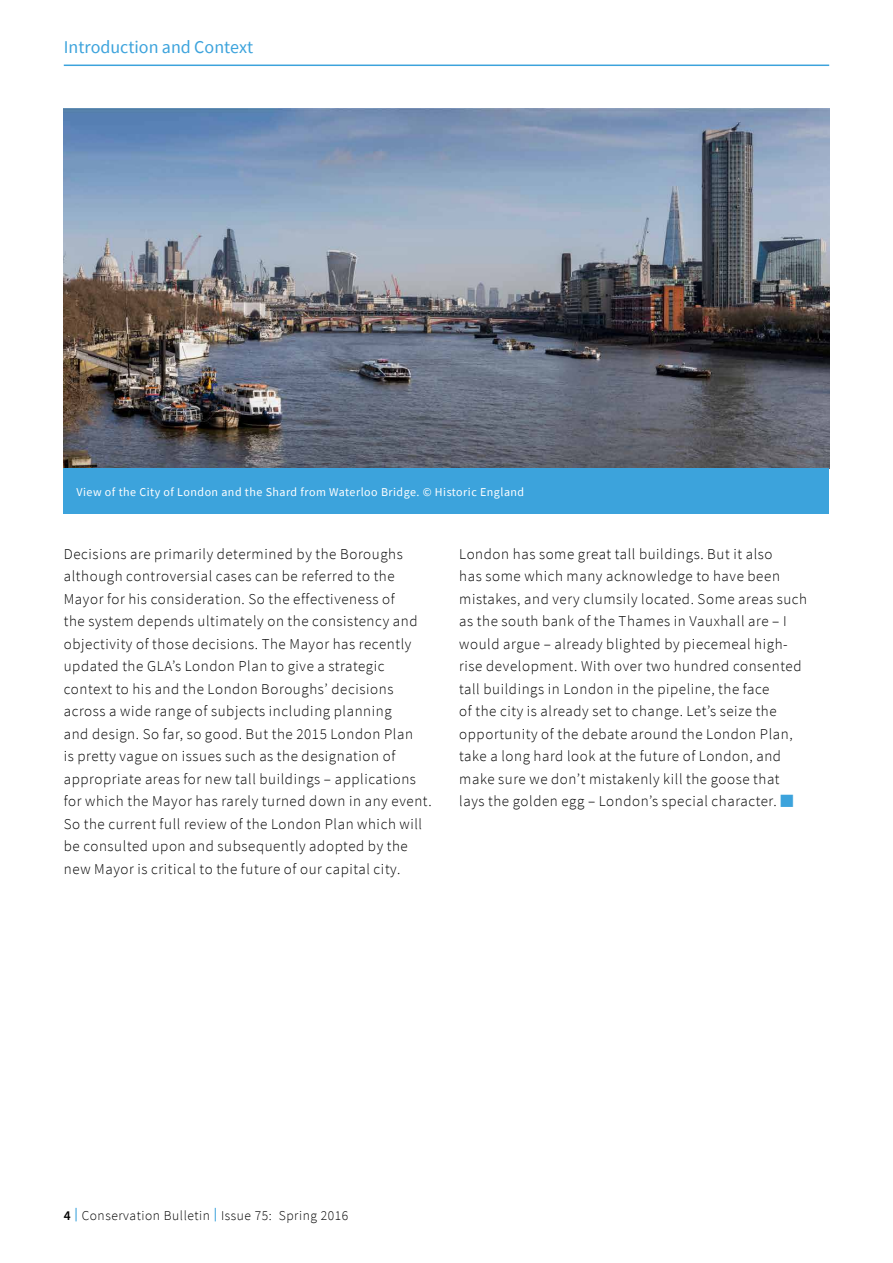
<style>
.page{position:relative;width:893px;height:1263px;background:#fff}
.page>*{position:absolute;margin:0;border:0;box-sizing:border-box;transform-origin:0 0}
.t1{font:18px "Source Sans Pro";color:#3ca3dc}
.Body_text{font:300 15px/22.5px "Source Sans Pro";letter-spacing:.04em;color:#000}
.t2{font:300 13.5px "Source Sans Pro";letter-spacing:.04em;color:#000}
.Image_Captions{font:12px "Source Sans Pro";letter-spacing:.04em;color:#fff}
.s1{color:#3ca3dc}
.s2{font-weight:600}
.s3{font-weight:600;color:#3ca3dc}
</style>
<div class="page">
<hr style="left:64px;top:65px;width:765px;height:1px;background:#3ca3dc">
<img style="left:64px;top:109px;width:765px;height:360px">
<div style="left:64px;top:469px;width:765px;height:45px;background:#3ca3dc"></div>
<p class="t1" style="left:64px;top:36px;width:191px">Introduction and Context</p>
<p class="Image_Captions" style="left:77px;top:484px;width:449px">View of the City of London and the Shard from Waterloo Bridge. © Historic England</p>
<p class="Body_text" style="left:64px;top:543px;width:369px">Decisions are primarily determined by the Boroughs although controversial cases can be referred to the Mayor for his consideration. So the effectiveness of<br>the system depends ultimately on the consistency and objectivity of those decisions. The Mayor has recently updated the GLA’s London Plan to give a strategic context to his and the London Boroughs’ decisions across a wide range of subjects including planning<br>and design. So far, so good. But the 2015 London Plan<br>is pretty vague on issues such as the designation of appropriate areas for new tall buildings – applications for which the Mayor has rarely turned down in any event.<br>So the current full review of the London Plan which will be consulted upon and subsequently adopted by the new Mayor is critical to the future of our capital city.</p>
<p class="Body_text" style="left:459px;top:543px;width:349px">London has some great tall buildings. But it also<br>has some which many acknowledge to have been mistakes, and very clumsily located. Some areas such as the south bank of the Thames in Vauxhall are – I would argue – already blighted by piecemeal high&shy;rise development. With over two hundred consented tall buildings in London in the pipeline, the face<br>of the city is already set to change. Let’s seize the opportunity of the debate around the London Plan, take a long hard look at the future of London, and make sure we don’t mistakenly kill the goose that lays the golden egg – London’s special character. <span class="s1">■</span></p>
<p class="t2" style="left:64px;top:1207px;width:286px"><span class="s2">4</span> <span class="s3">|</span> Conservation Bulletin <span class="s3">|</span> Issue 75: Spring 2016</p>
</div>
